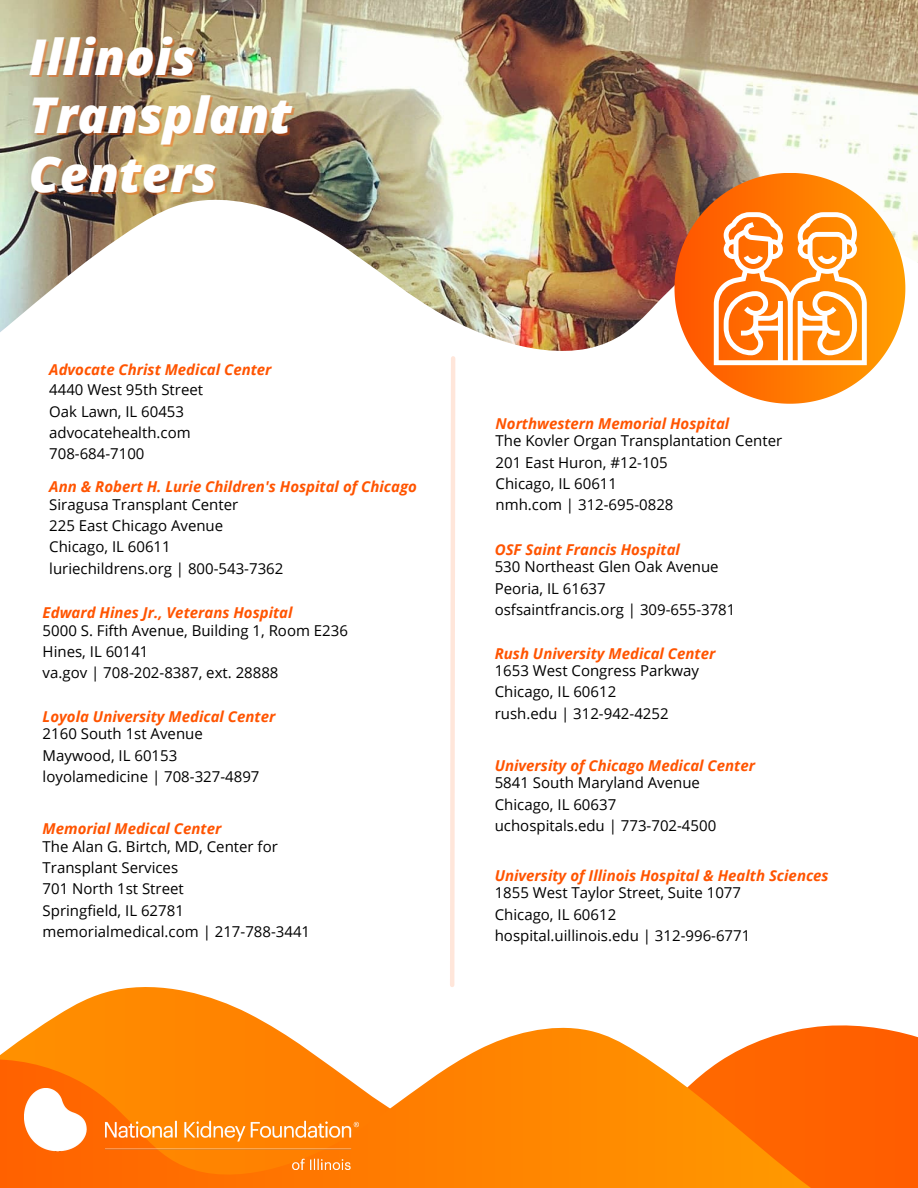
<style>
.page{position:relative;width:918px;height:1188px;background:#fff}
.page>*{position:absolute;margin:0;border:0;box-sizing:border-box;transform-origin:0 0}
.t1{font:italic 800 49.35px "Open Sans";color:#fff}
.t2{font:15px/21.3px "Open Sans";color:#000}
.t3{font:italic 700 15px "Open Sans";color:#ff5400}
</style>
<div class="page">
<img style="left:0;top:0;width:918px;height:200px">
<img style="left:0;top:200px;width:918px;height:151px">
<svg style="left:38px;top:987px;width:880px;height:201px"></svg>
<svg style="left:0;top:1028px;width:855px;height:160px;background:#fe8f24"></svg>
<svg style="left:675px;top:173px;width:230px;height:231px"></svg>
<svg style="left:448px;top:356px;width:10px;height:634px"></svg>
<img style="left:24px;top:1088px;width:334px;height:81px">
<svg style="left:714px;top:212px;width:153px;height:153px"></svg>
<p class="t1" style="left:29px;top:22px;width:168px">Illinois</p>
<p class="t1" style="left:29px;top:81px;width:265px">Transplant</p>
<p class="t1" style="left:29px;top:139px;width:189px">Centers</p>
<p class="t3" style="left:49px;top:359px;width:224px">Advocate Christ Medical Center</p>
<p class="t2" style="left:49px;top:379px;width:155px">4440 West 95th Street</p>
<p class="t2" style="left:49px;top:400px;width:136px">Oak Lawn, IL 60453</p>
<p class="t2" style="left:49px;top:422px;width:143px">advocatehealth.com</p>
<p class="t2" style="left:49px;top:443px;width:97px">708-684-7100</p>
<p class="t3" style="left:49px;top:476px;width:369px">Ann &amp; Robert H. Lurie Children's Hospital of Chicago</p>
<p class="t2" style="left:49px;top:493px;width:191px">Siragusa Transplant Center</p>
<p class="t2" style="left:49px;top:515px;width:175px">225 East Chicago Avenue</p>
<p class="t2" style="left:49px;top:536px;width:123px">Chicago, IL 60611</p>
<p class="t2" style="left:49px;top:557px;width:236px">luriechildrens.org | 800-543-7362</p>
<p class="t3" style="left:43px;top:602px;width:252px">Edward Hines Jr., Veterans Hospital</p>
<p class="t2" style="left:43px;top:619px;width:307px">5000 S. Fifth Avenue, Building 1, Room E236</p>
<p class="t2" style="left:43px;top:641px;width:107px">Hines, IL 60141</p>
<p class="t2" style="left:43px;top:662px;width:237px">va.gov | 708-202-8387, ext. 28888</p>
<p class="t3" style="left:43px;top:706px;width:234px">Loyola University Medical Center</p>
<p class="t2" style="left:43px;top:723px;width:162px">2160 South 1st Avenue</p>
<p class="t2" style="left:43px;top:744px;width:136px">Maywood, IL 60153</p>
<p class="t2" style="left:43px;top:766px;width:218px">loyolamedicine | 708-327-4897</p>
<p class="t3" style="left:43px;top:818px;width:180px">Memorial Medical Center</p>
<p class="t2" style="left:43px;top:835px;width:237px">The Alan G. Birtch, MD, Center for<br>Transplant Services</p>
<p class="t2" style="left:43px;top:878px;width:143px">701 North 1st Street</p>
<p class="t2" style="left:43px;top:899px;width:143px">Springfield, IL 62781</p>
<p class="t2" style="left:43px;top:921px;width:269px">memorialmedical.com | 217-788-3441</p>
<p class="t3" style="left:496px;top:413px;width:235px">Northwestern Memorial Hospital</p>
<p class="t2" style="left:496px;top:430px;width:288px">The Kovler Organ Transplantation Center</p>
<p class="t2" style="left:496px;top:451px;width:174px">201 East Huron, #12-105</p>
<p class="t2" style="left:496px;top:473px;width:123px">Chicago, IL 60611</p>
<p class="t2" style="left:496px;top:494px;width:179px">nmh.com | 312-695-0828</p>
<p class="t3" style="left:495px;top:539px;width:187px">OSF Saint Francis Hospital</p>
<p class="t2" style="left:495px;top:556px;width:225px">530 Northeast Glen Oak Avenue</p>
<p class="t2" style="left:495px;top:577px;width:113px">Peoria, IL 61637</p>
<p class="t2" style="left:495px;top:599px;width:242px">osfsaintfrancis.org | 309-655-3781</p>
<p class="t3" style="left:495px;top:643px;width:222px">Rush University Medical Center</p>
<p class="t2" style="left:495px;top:660px;width:206px">1653 West Congress Parkway</p>
<p class="t2" style="left:495px;top:681px;width:123px">Chicago, IL 60612</p>
<p class="t2" style="left:495px;top:702px;width:175px">rush.edu | 312-942-4252</p>
<p class="t3" style="left:495px;top:755px;width:262px">University of Chicago Medical Center</p>
<p class="t2" style="left:495px;top:772px;width:207px">5841 South Maryland Avenue</p>
<p class="t2" style="left:495px;top:793px;width:123px">Chicago, IL 60637</p>
<p class="t2" style="left:495px;top:814px;width:223px">uchospitals.edu | 773-702-4500</p>
<p class="t3" style="left:495px;top:865px;width:335px">University of Illinois Hospital &amp; Health Sciences</p>
<p class="t2" style="left:495px;top:882px;width:248px">1855 West Taylor Street, Suite 1077</p>
<p class="t2" style="left:495px;top:903px;width:123px">Chicago, IL 60612</p>
<p class="t2" style="left:495px;top:925px;width:257px">hospital.uillinois.edu | 312-996-6771</p>
</div>
